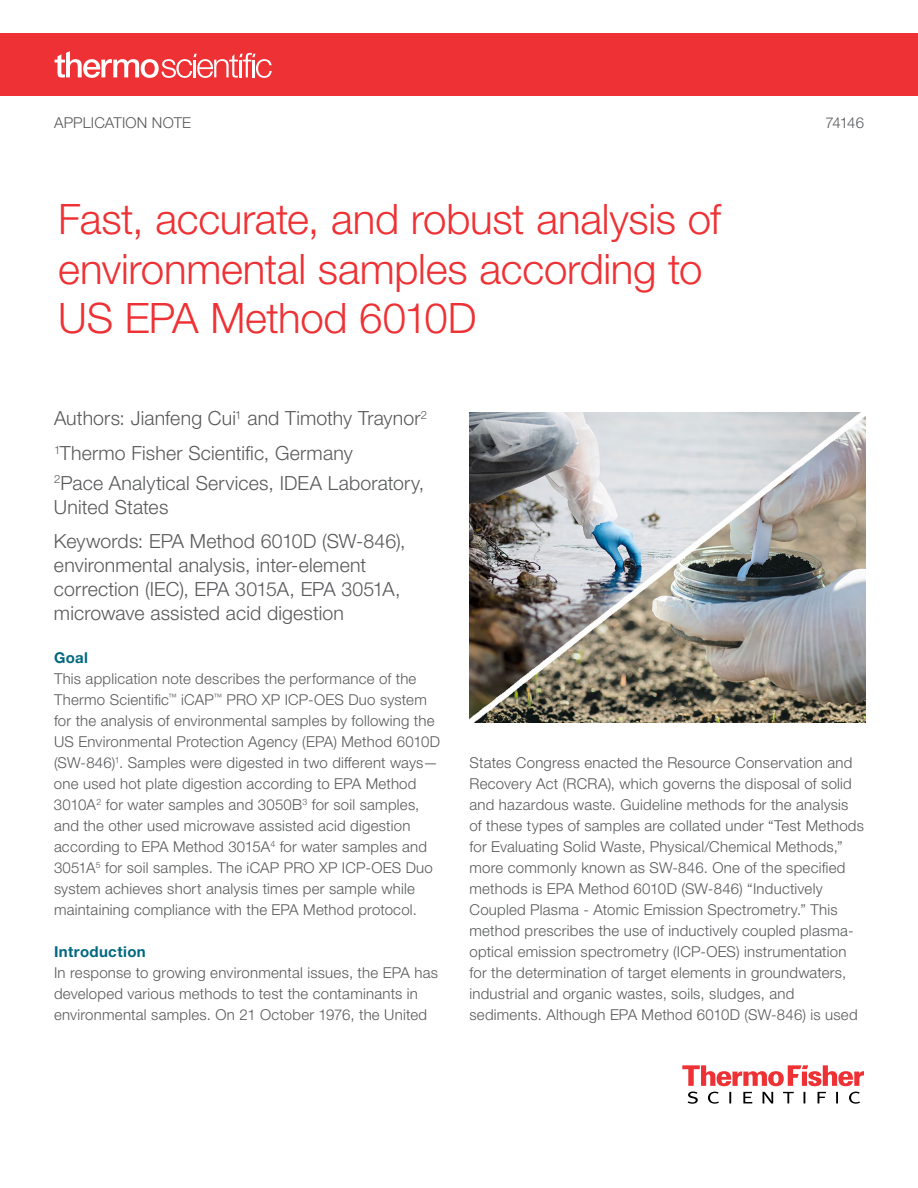
<style>
.page{position:relative;width:918px;height:1188px;background:#fff}
.page>*{position:absolute;margin:0;border:0;box-sizing:border-box;transform-origin:0 0}
.t1{font:300 42px/49.5px "Helvetica Neue LTW1 G";letter-spacing:-.005em;color:#ee3134}
.t2{font:300 19.5px/24px "Helvetica Neue LTW1 G";letter-spacing:.01em;color:#58595b}
.t3{font:300 15px/21px "Helvetica Neue LTW1 G";letter-spacing:.015em;color:#58595b}
.t4{font:700 15px "Helvetica Neue LTW1 G";letter-spacing:.025em;color:#006880}
</style>
<div class="page">
<svg style="left:682px;top:1065px;width:182px;height:21px"></svg>
<svg style="left:688px;top:1092px;width:172px;height:12px"></svg>
<div style="left:0;top:33px;width:918px;height:63px;background:#ee3134"></div>
<svg style="left:55px;top:51px;width:217px;height:27px"></svg>
<img style="left:469px;top:412px;width:397px;height:310px">
<p class="t3" style="left:54px;top:112px;width:139px">APPLICATION NOTE</p>
<p class="t3" style="left:826px;top:112px;width:40px">74146</p>
<h1 class="t1" style="left:58px;top:194px;width:664px">Fast, accurate, and robust analysis of environmental samples according to<br>US EPA Method 6010D</h1>
<h2 class="t2" style="left:54px;top:401px;width:375px;line-height:34.8px">Authors: Jianfeng Cui<sup>1</sup> and Timothy Traynor<sup>2<br>1</sup>Thermo Fisher Scientific, Germany</h2>
<h2 class="t2" style="left:54px;top:471px;width:372px"><sup>2</sup>Pace Analytical Services, IDEA Laboratory,<br>United States</h2>
<h2 class="t2" style="left:54px;top:529px;width:353px">Keywords: EPA Method 6010D (SW-846), environmental analysis, inter-element correction (IEC), EPA 3015A, EPA 3051A, microwave assisted acid digestion</h2>
<p class="t4" style="left:54px;top:648px;width:36px">Goal</p>
<p class="t3" style="left:54px;top:668px;width:388px">This application note describes the performance of the Thermo Scientific<sup>™</sup> iCAP<sup>™</sup> PRO XP ICP-OES Duo system for the analysis of environmental samples by following the US Environmental Protection Agency (EPA) Method 6010D (SW-846)<sup>1</sup>. Samples were digested in two different ways— one used hot plate digestion according to EPA Method 3010A<sup>2</sup> for water samples and 3050B<sup>3</sup> for soil samples, and the other used microwave assisted acid digestion according to EPA Method 3015A<sup>4</sup> for water samples and 3051A<sup>5</sup> for soil samples. The iCAP PRO XP ICP-OES Duo system achieves short analysis times per sample while maintaining compliance with the EPA Method protocol.</p>
<p class="t4" style="left:54px;top:942px;width:93px">Introduction</p>
<p class="t3" style="left:54px;top:962px;width:385px">In response to growing environmental issues, the EPA has developed various methods to test the contaminants in environmental samples. On 21 October 1976, the United</p>
<p class="t3" style="left:470px;top:752px;width:396px">States Congress enacted the Resource Conservation and Recovery Act (RCRA), which governs the disposal of solid and hazardous waste. Guideline methods for the analysis of these types of samples are collated under “Test Methods for Evaluating Solid Waste, Physical/Chemical Methods,” more commonly known as SW-846. One of the specified methods is EPA Method 6010D (SW-846) “Inductively Coupled Plasma - Atomic Emission Spectrometry.” This method prescribes the use of inductively coupled plasma&shy;optical emission spectrometry (ICP-OES) instrumentation for the determination of target elements in groundwaters, industrial and organic wastes, soils, sludges, and sediments. Although EPA Method 6010D (SW-846) is used</p>
</div>
